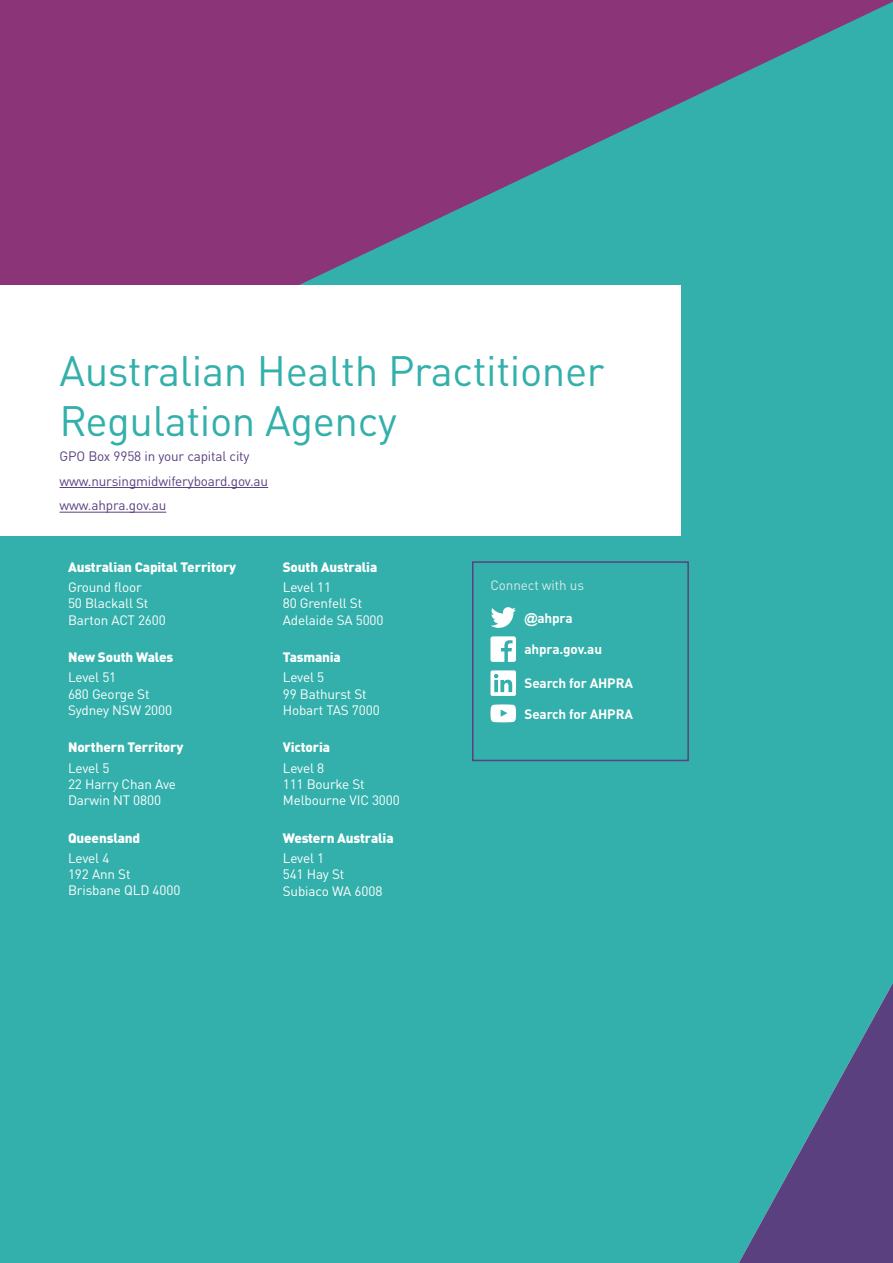
<style>
.page{position:relative;width:893px;height:1263px;background:#fff}
.page>*{position:absolute;margin:0;border:0;box-sizing:border-box;transform-origin:0 0}
.t1{font:42px/50.4px "DINOT";letter-spacing:-.01em;color:#33b0ab}
.t2{font:13.5px/16.2px "DINOT";letter-spacing:-.01em;color:#fff}
.t3{font:900 13.5px "DINOT";letter-spacing:-.01em;color:#fff}
.t4{font:13.5px/24.8px "DINOT";letter-spacing:-.01em;color:#5b4080}
.t5{font:700 13.5px "DINOT";letter-spacing:-.01em;color:#fff}
.t6{font:13.5px "DINOT";letter-spacing:-.01em;color:#d7eae9}
.s1{font-family:"Arial"}
</style>
<div class="page">
<div style="left:0;top:428px;width:893px;height:835px;background:#33b0ab"></div>
<svg style="left:490px;top:607px;width:26px;height:21px"></svg>
<svg style="left:490px;top:636px;width:26px;height:26px"></svg>
<svg style="left:490px;top:670px;width:26px;height:26px"></svg>
<svg style="left:490px;top:704px;width:26px;height:18px"></svg>
<div style="left:472px;top:561px;width:217px;height:200px;border:1px solid #5b4080"></div>
<svg style="left:0;top:0;width:893px;height:428px;background:#68658c"></svg>
<div style="left:0;top:285px;width:680px;height:251px;background:#fff"></div>
<hr style="left:60px;top:487px;width:208px;height:1px;background:#5b4080">
<hr style="left:60px;top:512px;width:106px;height:1px;background:#5b4080">
<svg style="left:739px;top:983px;width:154px;height:280px;background:#477895"></svg>
<h1 class="t1" style="left:60px;top:345px;width:547px">Australian Health Practitioner<br>Regulation Agency</h1>
<p class="t4" style="left:60px;top:443px;width:210px">GPO Box 9958 in your capital city www.nursingmidwiferyboard.gov.au www.ahpra.gov.au</p>
<p class="t3" style="left:68px;top:558px;width:170px">Australian Capital Territory</p>
<p class="t2" style="left:68px;top:579px;width:99px">Ground floor<br>50 Blackall St<br>Barton ACT 2600</p>
<p class="t3" style="left:68px;top:648px;width:107px">New South Wales</p>
<p class="t2" style="left:68px;top:669px;width:106px">Level 51<br>680 George St<br>Sydney NSW 2000</p>
<p class="t3" style="left:68px;top:738px;width:117px">Northern Territory</p>
<p class="t2" style="left:68px;top:759px;width:109px">Level 5<br>22 Harry Chan Ave<br>Darwin NT 0800</p>
<p class="t3" style="left:68px;top:829px;width:74px">Queensland</p>
<p class="t2" style="left:68px;top:850px;width:114px">Level 4<br>192 Ann St<br>Brisbane QLD 4000</p>
<p class="t3" style="left:283px;top:558px;width:96px">South Australia</p>
<p class="t2" style="left:283px;top:579px;width:102px">Level 11<br>80 Grenfell St<br>Adelaide SA 5000</p>
<p class="t3" style="left:283px;top:648px;width:60px">Tasmania</p>
<p class="t2" style="left:283px;top:669px;width:98px">Level 5<br>99 Bathurst St<br>Hobart TAS 7000</p>
<p class="t3" style="left:283px;top:738px;width:49px">Victoria</p>
<p class="t2" style="left:283px;top:759px;width:119px">Level 8<br>111 Bourke St<br>Melbourne VIC 3000</p>
<p class="t3" style="left:283px;top:829px;width:112px">Western Australia</p>
<p class="t2" style="left:283px;top:850px;width:101px">Level 1<br>541 Hay St<br>Subiaco WA 6008</p>
<p class="t6" style="left:490px;top:577px;width:95px">Connect with us</p>
<p class="t5" style="left:524px;top:609px;width:50px"><span class="s1">@</span>ahpra</p>
<p class="t5" style="left:524px;top:641px;width:79px">ahpra.gov.au</p>
<p class="t5" style="left:524px;top:675px;width:110px">Search for AHPRA</p>
<p class="t5" style="left:524px;top:705px;width:110px">Search for AHPRA</p>
</div>
